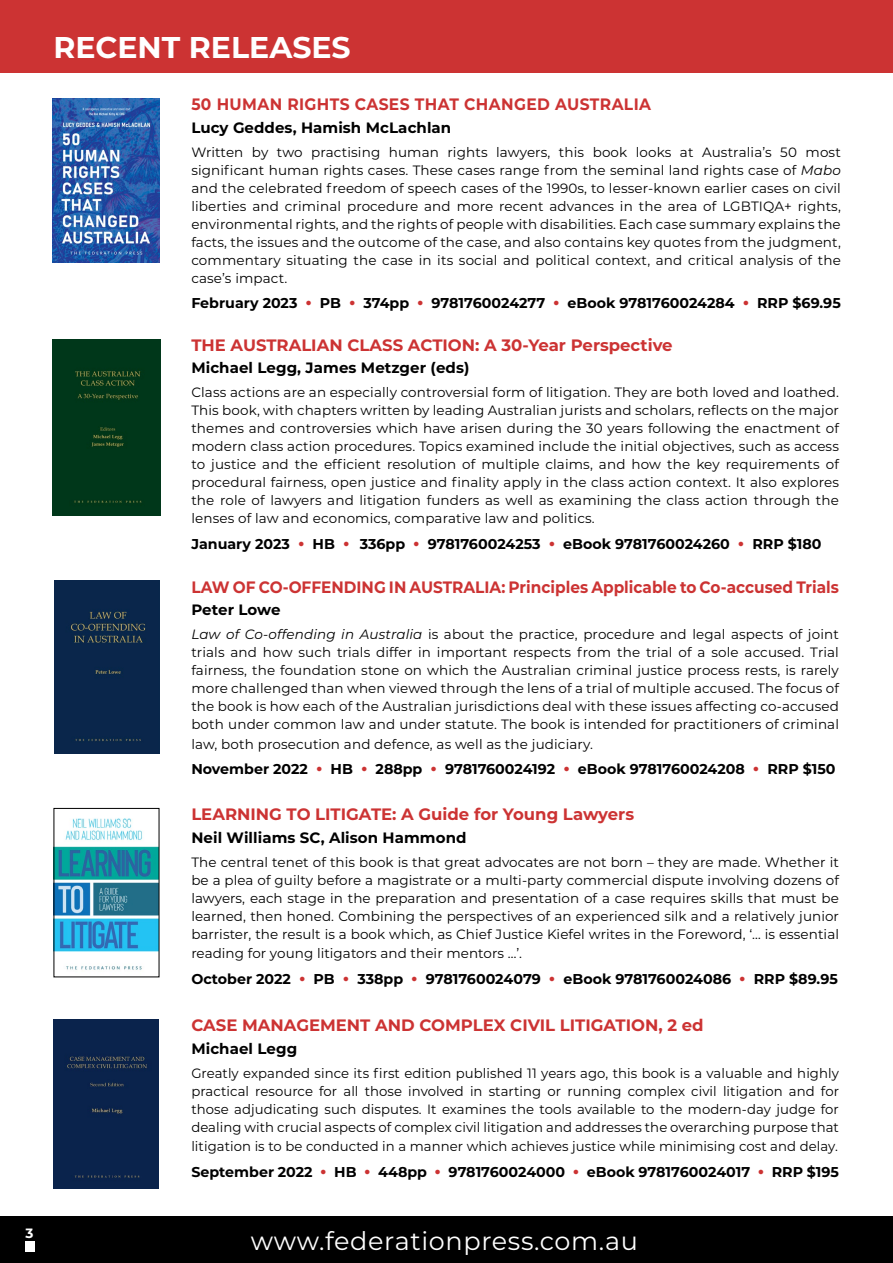
<style>
.page{position:relative;width:893px;height:1263px;background:#fff}
.page>*{position:absolute;margin:0;border:0;box-sizing:border-box;transform-origin:0 0}
.t1{font:700 30px "Montserrat";color:#fff}
.t2{font:25.5px "Montserrat";letter-spacing:.025em;color:#fff}
.t3{font:700 16.5px "Montserrat";color:#c33}
.t4{font:700 16.5px "Montserrat";color:#c33;scale:.93 1}
.t5{font:700 16.5px "Montserrat";letter-spacing:.025em;color:#c33;scale:.94 1}
.t6{font:700 15px "Montserrat";letter-spacing:.005em;color:#000}
.t7{font:700 14.25px "Montserrat";color:#000}
.t8{font:13.5px/18px "Montserrat";letter-spacing:.005em;color:#000;text-align:justify}
.t9{font:700 13.5px "Montserrat";color:#fff}
.s1{font-style:italic}
.s2{font-size:18px;color:#c33}
</style>
<div class="page">
<div style="left:0;top:1216px;width:893px;height:47px;background:#000"></div>
<div style="left:0;top:0;width:893px;height:73px;background:#c33"></div>
<div style="left:25px;top:1241px;width:10px;height:11px;background:#fff"></div>
<div style="left:52px;top:339px;width:109px;height:177px;background:#00371a"></div>
<img style="left:56px;top:818px;width:101px;height:152px">
<img style="left:53px;top:98px;width:107px;height:165px">
<div style="left:54px;top:580px;width:105px;height:173px;background:#0a264b"></div>
<div style="left:54px;top:1020px;width:105px;height:168px;background:#0a234c"></div>
<p class="t9" style="left:26px;top:1223px;width:9px">3</p>
<h1 class="t1" style="left:53px;top:26px;width:299px">RECENT RELEASES</h1>
<p class="t5" style="left:191px;top:92px;width:491px">50 HUMAN RIGHTS CASES THAT CHANGED AUSTRALIA</p>
<p class="t6" style="left:191px;top:116px;width:261px">Lucy Geddes, Hamish McLachlan</p>
<p class="t8" style="left:191px;top:142px;width:651px">Written by two practising human rights lawyers, this book looks at Australia’s 50 most significant human rights cases. These cases range from the seminal land rights case of <span class="s1">Mabo </span>and the celebrated freedom of speech cases of the 1990s, to lesser-known earlier cases on civil liberties and criminal procedure and more recent advances in the area of LGBTIQA+ rights, environmental rights, and the rights of people with disabilities. Each case summary explains the facts, the issues and the outcome of the case, and also contains key quotes from the judgment, commentary situating the case in its social and political context, and critical analysis of the case’s impact.</p>
<p class="t7" style="left:191px;top:293px;width:651px">February 2023 <span class="s2">•</span> PB <span class="s2">•</span> 374pp <span class="s2">•</span> 9781760024277 <span class="s2">•</span> eBook 9781760024284 <span class="s2">•</span> RRP $69.95</p>
<p class="t3" style="left:191px;top:333px;width:483px">THE AUSTRALIAN CLASS ACTION: A 30-Year Perspective</p>
<p class="t6" style="left:191px;top:357px;width:280px">Michael Legg, James Metzger (eds)</p>
<p class="t8" style="left:191px;top:383px;width:649px">Class actions are an especially controversial form of litigation. They are both loved and loathed.<br>This book, with chapters written by leading Australian jurists and scholars, reflects on the major themes and controversies which have arisen during the 30 years following the enactment of modern class action procedures. Topics examined include the initial objectives, such as access to justice and the efficient resolution of multiple claims, and how the key requirements of procedural fairness, open justice and finality apply in the class action context. It also explores the role of lawyers and litigation funders as well as examining the class action through the lenses of law and economics, comparative law and politics.</p>
<p class="t7" style="left:191px;top:533px;width:632px">January 2023 <span class="s2">•</span> HB <span class="s2">•</span> 336pp <span class="s2">•</span> 9781760024253 <span class="s2">•</span> eBook 9781760024260 <span class="s2">•</span> RRP $180</p>
<p class="t4" style="left:191px;top:575px;width:698px">LAW OF CO-OFFENDING IN AUSTRALIA: Principles Applicable to Co-accused Trials</p>
<p class="t6" style="left:191px;top:599px;width:91px">Peter Lowe</p>
<p class="t8" style="left:191px;top:625px;width:649px"><span class="s1">Law of Co-offending in Australia</span> is about the practice, procedure and legal aspects of joint trials and how such trials differ in important respects from the trial of a sole accused. Trial fairness, the foundation stone on which the Australian criminal justice process rests, is rarely more challenged than when viewed through the lens of a trial of multiple accused. The focus of the book is how each of the Australian jurisdictions deal with these issues affecting co-accused both under common law and under statute. The book is intended for practitioners of criminal</p>
<p class="t8" style="left:191px;top:734px;width:403px">law, both prosecution and defence, as well as the judiciary.</p>
<p class="t7" style="left:191px;top:759px;width:646px">November 2022 <span class="s2">•</span> HB <span class="s2">•</span> 288pp <span class="s2">•</span> 9781760024192 <span class="s2">•</span> eBook 9781760024208 <span class="s2">•</span> RRP $150</p>
<p class="t3" style="left:191px;top:802px;width:444px">LEARNING TO LITIGATE: A Guide for Young Lawyers</p>
<p class="t6" style="left:191px;top:826px;width:277px">Neil Williams SC, Alison Hammond</p>
<p class="t8" style="left:191px;top:852px;width:649px">The central tenet of this book is that great advocates are not born – they are made. Whether it be a plea of guilty before a magistrate or a multi-party commercial dispute involving dozens of lawyers, each stage in the preparation and presentation of a case requires skills that must be learned, then honed. Combining the perspectives of an experienced silk and a relatively junior barrister, the result is a book which, as Chief Justice Kiefel writes in the Foreword, ‘… is essential</p>
<p class="t8" style="left:191px;top:944px;width:332px">reading for young litigators and their mentors …’.</p>
<p class="t7" style="left:191px;top:968px;width:648px">October 2022 <span class="s2">•</span> PB <span class="s2">•</span> 338pp <span class="s2">•</span> 9781760024079 <span class="s2">•</span> eBook 9781760024086 <span class="s2">•</span> RRP $89.95</p>
<p class="t3" style="left:191px;top:1013px;width:514px">CASE MANAGEMENT AND COMPLEX CIVIL LITIGATION, 2 ed</p>
<p class="t6" style="left:191px;top:1037px;width:107px">Michael Legg</p>
<p class="t8" style="left:191px;top:1063px;width:649px">Greatly expanded since its first edition published 11 years ago, this book is a valuable and highly practical resource for all those involved in starting or running complex civil litigation and for those adjudicating such disputes. It examines the tools available to the modern-day judge for dealing with crucial aspects of complex civil litigation and addresses the overarching purpose that</p>
<p class="t8" style="left:191px;top:1137px;width:648px">litigation is to be conducted in a manner which achieves justice while minimising cost and delay.</p>
<p class="t7" style="left:191px;top:1161px;width:649px">September 2022 <span class="s2">•</span> HB <span class="s2">•</span> 448pp <span class="s2">•</span> 9781760024000 <span class="s2">•</span> eBook 9781760024017 <span class="s2">•</span> RRP $195</p>
<h2 class="t2" style="left:251px;top:1223px;width:389px">www.federationpress.com.au</h2>
</div>
